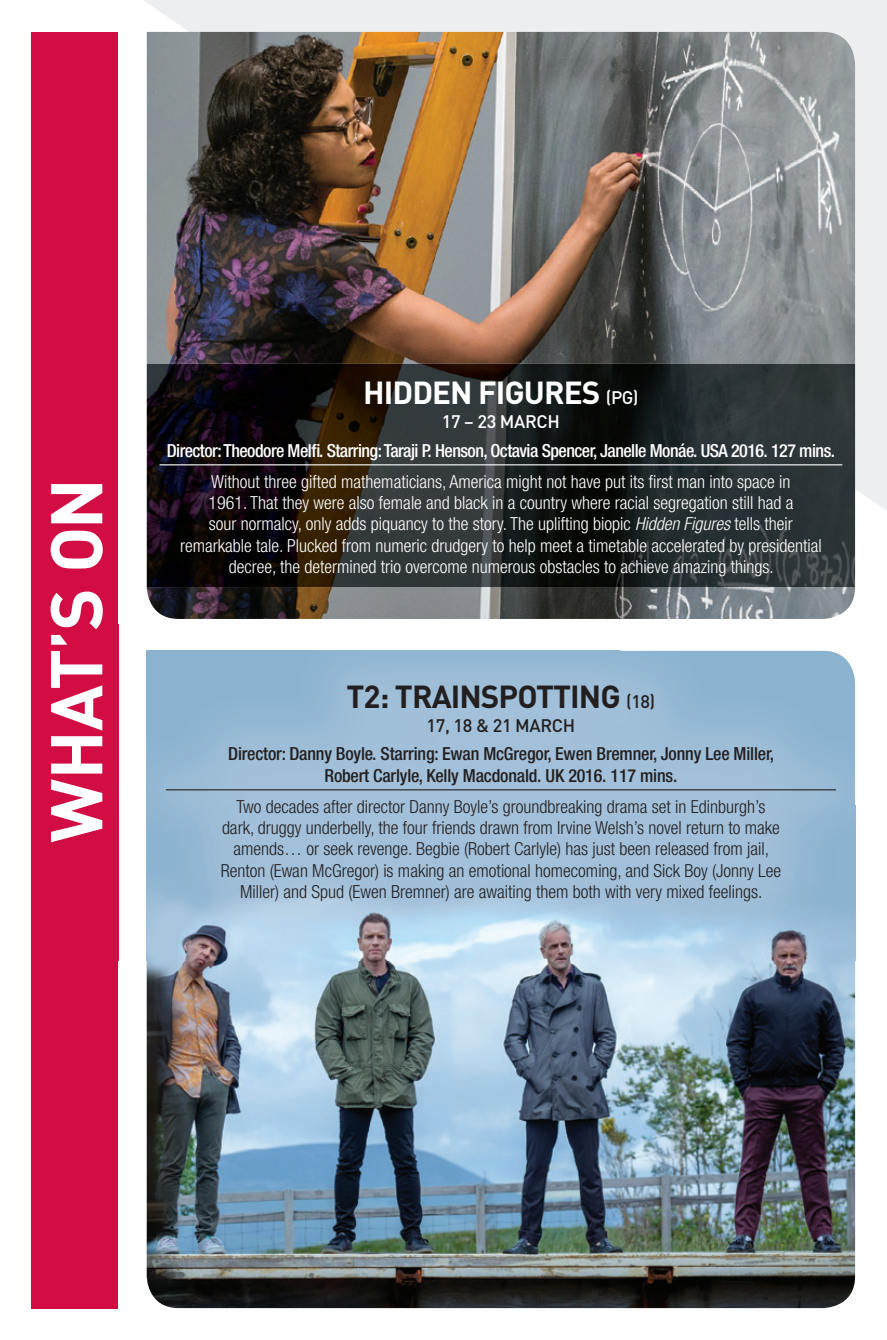
<style>
.page{position:relative;width:887px;height:1340px;background:#fff}
.page>*{position:absolute;margin:0;border:0;box-sizing:border-box;transform-origin:0 0}
.t1{font:700 72px "DIN";letter-spacing:-.025em;color:#fff}
.t2{font:700 31.5px "DIN";letter-spacing:-.03em;color:#231f20}
.t3{font:700 31.5px "DIN";letter-spacing:-.03em;color:#fff}
.t4{font:300 condensed 18px/21.4px "Helvetica Neue LT Std";color:#fff;text-align:center}
.t5{font:300 condensed 18px/21.4px "Helvetica Neue LT Std";color:#231f20;text-align:center}
.t6{font:500 condensed 18px/21.4px "Helvetica Neue LT Std";letter-spacing:-.01em;color:#231f20;text-align:center}
.t7{font:500 condensed 18px "Helvetica Neue LT Std";letter-spacing:-.03em;color:#fff}
.t8{font:500 18px "DIN";letter-spacing:-.02em;color:#231f20}
.t9{font:500 18px "DIN";letter-spacing:-.02em;color:#fff}
.s1{font-weight:500;font-size:18px}
.s2{font-style:italic}
</style>
<div class="page">
<div style="left:144px;top:0;width:743px;height:511px;background:#eceef0"></div>
<div style="left:32px;top:32px;width:86px;height:1275px;background:#d20d44"></div>
<img style="left:147px;top:32px;width:708px;height:587px">
<img style="left:147px;top:692px;width:708px;height:615px">
<img style="left:118px;top:624px;width:738px;height:68px">
<img style="left:118px;top:691px;width:29px;height:269px">
<img style="left:855px;top:691px;width:1px;height:269px">
<hr style="left:166px;top:789px;width:670px;height:1px;background:#231f20">
<img style="left:147px;top:364px;width:708px;height:223px">
<hr style="left:159px;top:464px;width:683px;height:1px;background:#fff">
<h1 class="t1" style="left:29px;top:842px;width:366px;rotate:-90deg">WHAT’S ON</h1>
<h2 class="t3" style="left:363px;top:372px;width:277px">HIDDEN FIGURES <span class="s1">(PG)</span></h2>
<p class="t9" style="left:442px;top:410px;width:120px">17 – 23 MARCH</p>
<p class="t7" style="left:167px;top:439px;width:670px">Director: Theodore Melfi. Starring: Taraji P. Henson, Octavia Spencer, Janelle Monáe. USA 2016. 127 mins.</p>
<p class="t4" style="left:180px;top:470px;width:643px">Without three gifted mathematicians, America might not have put its first man into space in<br>1961. That they were also female and black in a country where racial segregation still had a<br>sour normalcy, only adds piquancy to the story. The uplifting biopic <span class="s2">Hidden Figures</span> tells their remarkable tale. Plucked from numeric drudgery to help meet a timetable accelerated by presidential decree, the determined trio overcome numerous obstacles to achieve amazing things.</p>
<h2 class="t2" style="left:346px;top:676px;width:310px">T2: TRAINSPOTTING <span class="s1">(18)</span></h2>
<p class="t8" style="left:426px;top:713px;width:150px">17, 18 &amp; 21 MARCH</p>
<p class="t6" style="left:228px;top:743px;width:547px">Director: Danny Boyle. Starring: Ewan McGregor, Ewen Bremner, Jonny Lee Miller,<br>Robert Carlyle, Kelly Macdonald. UK 2016. 117 mins.</p>
<p class="t5" style="left:221px;top:795px;width:562px">Two decades after director Danny Boyle’s groundbreaking drama set in Edinburgh’s dark, druggy underbelly, the four friends drawn from Irvine Welsh’s novel return to make amends… or seek revenge. Begbie (Robert Carlyle) has just been released from jail, Renton (Ewan McGregor) is making an emotional homecoming, and Sick Boy (Jonny Lee Miller) and Spud (Ewen Bremner) are awaiting them both with very mixed feelings.</p>
</div>
